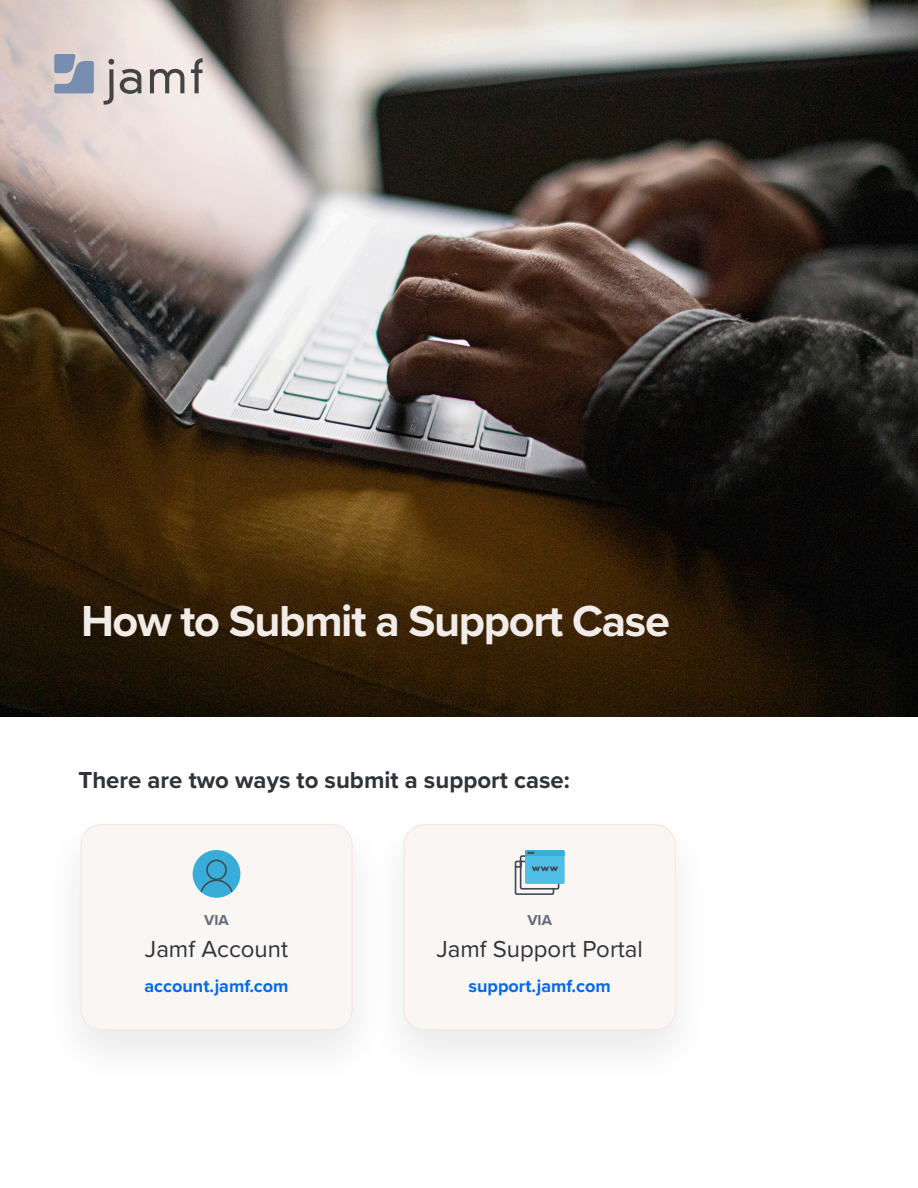
<style>
.page{position:relative;width:918px;height:1188px;background:#fff}
.page>*{position:absolute;margin:0;border:0;box-sizing:border-box;transform-origin:0 0}
.t1{font:700 45px "Proxima Nova";letter-spacing:-.03em;color:#f2ece9}
.t2{font:700 24px "Proxima Nova";color:#2f343a}
.t3{font:24px "Proxima Nova";color:#2f343a}
.t4{font:700 18px "Proxima Nova";color:#056ae6}
.t5{font:700 15px "Proxima Nova";color:#656d78}
</style>
<div class="page">
<img style="left:0;top:0;width:918px;height:716px">
<svg style="left:120px;top:69px;width:21px;height:25px"></svg>
<svg style="left:150px;top:69px;width:34px;height:24px"></svg>
<svg style="left:191px;top:58px;width:12px;height:35px"></svg>
<svg style="left:104px;top:59px;width:10px;height:46px"></svg>
<svg style="left:54px;top:54px;width:40px;height:39px"></svg>
<div style="left:43px;top:806px;width:347px;height:282px;background:#231f20;opacity:.1"></div>
<div style="left:81px;top:825px;width:271px;height:205px;background:#f9f6f4;border-radius:20px"></div>
<div style="left:81px;top:824px;width:271px;height:206px;border:1px solid #f7e4df;border-radius:20px"></div>
<div style="left:193px;top:850px;width:47px;height:48px;background:#38add9;border-radius:50%"></div>
<div style="left:206px;top:860px;width:21px;height:20px;border:2px solid #424a54;border-radius:50%"></div>
<svg style="left:199px;top:879px;width:35px;height:14px"></svg>
<div style="left:366px;top:806px;width:347px;height:282px;background:#231f20;opacity:.1"></div>
<div style="left:404px;top:825px;width:271px;height:205px;background:#f9f6f4;border-radius:20px"></div>
<div style="left:404px;top:824px;width:272px;height:206px;border:1px solid #f7e4df;border-radius:20px"></div>
<svg style="left:514px;top:850px;width:51px;height:45px"></svg>
<p class="t1" style="left:81px;top:587px;width:590px">How to Submit a Support Case</p>
<p class="t2" style="left:78px;top:763px;width:493px">There are two ways to submit a support case:</p>
<p class="t5" style="left:204px;top:909px;width:26px">VIA</p>
<p class="t3" style="left:145px;top:931px;width:145px">Jamf Account</p>
<p class="t4" style="left:144px;top:972px;width:146px">account.jamf.com</p>
<p class="t5" style="left:527px;top:909px;width:26px">VIA</p>
<p class="t3" style="left:436px;top:931px;width:208px">Jamf Support Portal</p>
<p class="t4" style="left:469px;top:972px;width:144px">support.jamf.com</p>
</div>
